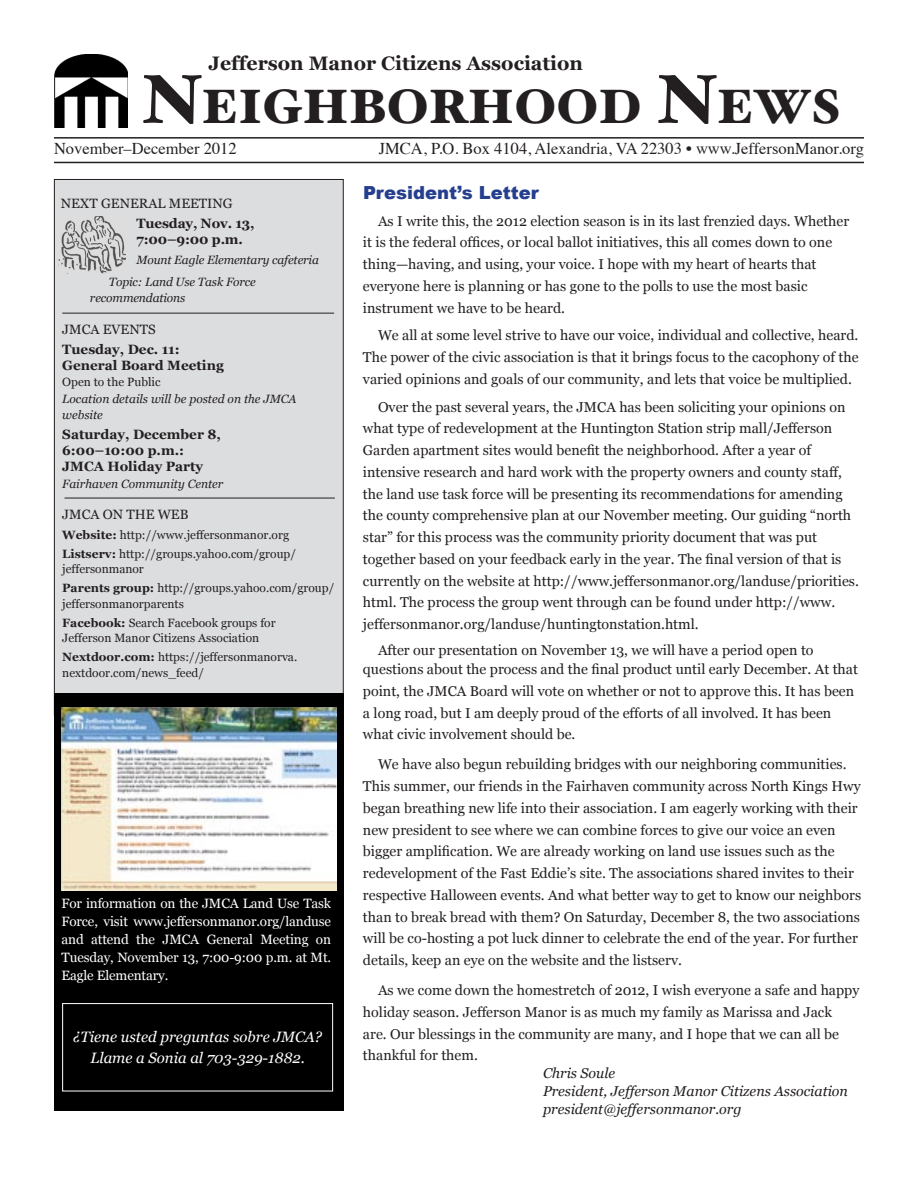
<style>
.page{position:relative;width:918px;height:1188px;background:#fff}
.page>*{position:absolute;margin:0;border:0;box-sizing:border-box;transform-origin:0 0}
.t1{font:900 48.3px "Hoefler Text";color:#231f20}
.t2{font:700 19.5px "Georgia";color:#231f20}
.t3{font:900 18px "Arial";color:#253f8e}
.t4{font:16.5px "Times";color:#231f20}
.t5{font:italic 15px/21px "Georgia";color:#fff;text-align:center}
.t6{font:14.25px/21.8px "Georgia";color:#231f20}
.t7{font:italic 14.25px/18px "Georgia";color:#231f20}
.t8{font:13.5px/18px "Georgia";letter-spacing:-.01em;color:#fff;text-align:justify}
.t9{font:700 13.5px/15.8px "Georgia";color:#231f20}
.t10{font:13.5px "Georgia";color:#231f20}
.t11{font:12px/18.8px "Georgia";color:#231f20}
.t12{font:italic 12px/21.8px "Georgia";letter-spacing:-.005em;color:#231f20}
.s1{font-size:69px}
.s2{font-weight:700}
</style>
<div class="page">
<img style="left:54px;top:54px;width:74px;height:74px">
<hr style="left:54px;top:137px;width:810px;height:2px;background:#231f20">
<hr style="left:54px;top:162px;width:810px;height:1px;background:#231f20">
<div style="left:54px;top:179px;width:289px;height:537px;background:#dcdddf"></div>
<img style="left:59px;top:216px;width:67px;height:57px">
<hr style="left:65px;top:498px;width:270px;height:1px;background:#231f20">
<hr style="left:62px;top:313px;width:272px;height:1px;background:#231f20">
<div style="left:54px;top:694px;width:290px;height:417px;background:#000"></div>
<div style="left:62px;top:1003px;width:271px;height:88px;border:1px solid #fff"></div>
<img style="left:62px;top:707px;width:275px;height:184px">
<h2 class="t2" style="left:208px;top:51px;width:376px">Jefferson Manor Citizens Association</h2>
<h1 class="t1" style="left:141px;top:78px;width:702px"><span class="s1">N</span>EIGHBORHOOD <span class="s1">N</span>EWS</h1>
<p class="t4" style="left:54px;top:133px;width:184px">November–December 2012</p>
<p class="t4" style="left:379px;top:133px;width:487px">JMCA, P.O. Box 4104, Alexandria, VA 22303 • www.JeffersonManor.org</p>
<p class="t10" style="left:61px;top:195px;width:173px">NEXT GENERAL MEETING</p>
<p class="t9" style="left:136px;top:216px;width:120px">Tuesday, Nov. 13,<br>7:00–9:00 p.m.</p>
<p class="t12" style="left:109px;top:249px;width:212px;text-indent:28px">Mount Eagle Elementary cafeteria<br>Topic: Land Use Task Force</p>
<p class="t12" style="left:90px;top:287px;width:97px">recommendations</p>
<p class="t10" style="left:62px;top:321px;width:95px">JMCA EVENTS</p>
<p class="t9" style="left:62px;top:342px;width:163px">Tuesday, Dec. 11:<br>General Board Meeting</p>
<p class="t11" style="left:62px;top:373px;width:100px">Open to the Public</p>
<p class="t12" style="left:62px;top:391px;width:236px;line-height:15.8px">Location details will be posted on the JMCA website</p>
<p class="t9" style="left:62px;top:427px;width:160px">Saturday, December 8,<br>6:00–10:00 p.m.:<br>JMCA Holiday Party</p>
<p class="t12" style="left:62px;top:473px;width:163px">Fairhaven Community Center</p>
<p class="t10" style="left:62px;top:506px;width:128px">JMCA ON THE WEB</p>
<p class="t11" style="left:62px;top:526px;width:235px"><span class="s2">Website:</span> http://www.jeffersonmanor.org<br><span class="s2">Listserv:</span> http://groups.yahoo.com/group/</p>
<p class="t11" style="left:62px;top:560px;width:274px">jeffersonmanor<br><span class="s2">Parents group:</span> http://groups.yahoo.com/group/</p>
<p class="t11" style="left:62px;top:595px;width:215px">jeffersonmanorparents<br><span class="s2">Facebook:</span> Search Facebook groups for</p>
<p class="t11" style="left:62px;top:629px;width:237px">Jefferson Manor Citizens Association<br><span class="s2">Nextdoor.com:</span> https://jeffersonmanorva.</p>
<p class="t11" style="left:62px;top:664px;width:143px">nextdoor.com/news_feed/</p>
<p class="t8" style="left:62px;top:895px;width:271px">For information on the JMCA Land Use Task Force, visit www.jeffersonmanor.org/landuse and attend the JMCA General Meeting on Tuesday, November 13, 7:00-9:00 p.m. at Mt.<br>Eagle Elementary.</p>
<p class="t5" style="left:73px;top:1027px;width:250px">¿Tiene usted preguntas sobre JMCA?<br>Llame a Sonia al 703-329-1882.</p>
<p class="t3" style="left:363px;top:180px;width:177px">President’s Letter</p>
<p class="t6" style="left:363px;top:210px;width:488px;text-indent:15px">As I write this, the 2012 election season is in its last frenzied days. Whether it is the federal offices, or local ballot initiatives, this all comes down to one thing—having, and using, your voice. I hope with my heart of hearts that everyone here is planning or has gone to the polls to use the most basic instrument we have to be heard.</p>
<p class="t6" style="left:363px;top:325px;width:497px;text-align:justify;text-indent:15px">We all at some level strive to have our voice, individual and collective, heard.<br>The power of the civic association is that it brings focus to the cacophony of the varied opinions and goals of our community, and lets that voice be multiplied.</p>
<p class="t6" style="left:363px;top:396px;width:497px;text-indent:15px">Over the past several years, the JMCA has been soliciting your opinions on what type of redevelopment at the Huntington Station strip mall/Jefferson Garden apartment sites would benefit the neighborhood. After a year of intensive research and hard work with the property owners and county staff, the land use task force will be presenting its recommendations for amending the county comprehensive plan at our November meeting. Our guiding “north star” for this process was the community priority document that was put together based on your feedback early in the year. The final version of that is currently on the website at http://www.jeffersonmanor.org/landuse/priorities. html. The process the group went through can be found under http://www. jeffersonmanor.org/landuse/huntingtonstation.html.</p>
<p class="t6" style="left:363px;top:640px;width:497px;line-height:19.5px;text-indent:15px">After our presentation on November 13, we will have a period open to questions about the process and the final product until early December. At that</p>
<p class="t6" style="left:363px;top:680px;width:493px">point, the JMCA Board will vote on whether or not to approve this. It has been a long road, but I am deeply proud of the efforts of all involved. It has been what civic involvement should be.</p>
<p class="t6" style="left:363px;top:754px;width:500px;text-indent:15px">We have also begun rebuilding bridges with our neighboring communities.<br>This summer, our friends in the Fairhaven community across North Kings Hwy began breathing new life into their association. I am eagerly working with their new president to see where we can combine forces to give our voice an even bigger amplification. We are already working on land use issues such as the redevelopment of the Fast Eddie’s site. The associations shared invites to their respective Halloween events. And what better way to get to know our neighbors than to break bread with them? On Saturday, December 8, the two associations will be co-hosting a pot luck dinner to celebrate the end of the year. For further details, keep an eye on the website and the listserv.</p>
<p class="t6" style="left:363px;top:980px;width:498px;text-indent:15px">As we come down the homestretch of 2012, I wish everyone a safe and happy holiday season. Jefferson Manor is as much my family as Marissa and Jack<br>are. Our blessings in the community are many, and I hope that we can all be thankful for them.</p>
<p class="t7" style="left:543px;top:1064px;width:306px">Chris Soule<br>President, Jefferson Manor Citizens Association president@jeffersonmanor.org</p>
</div>
